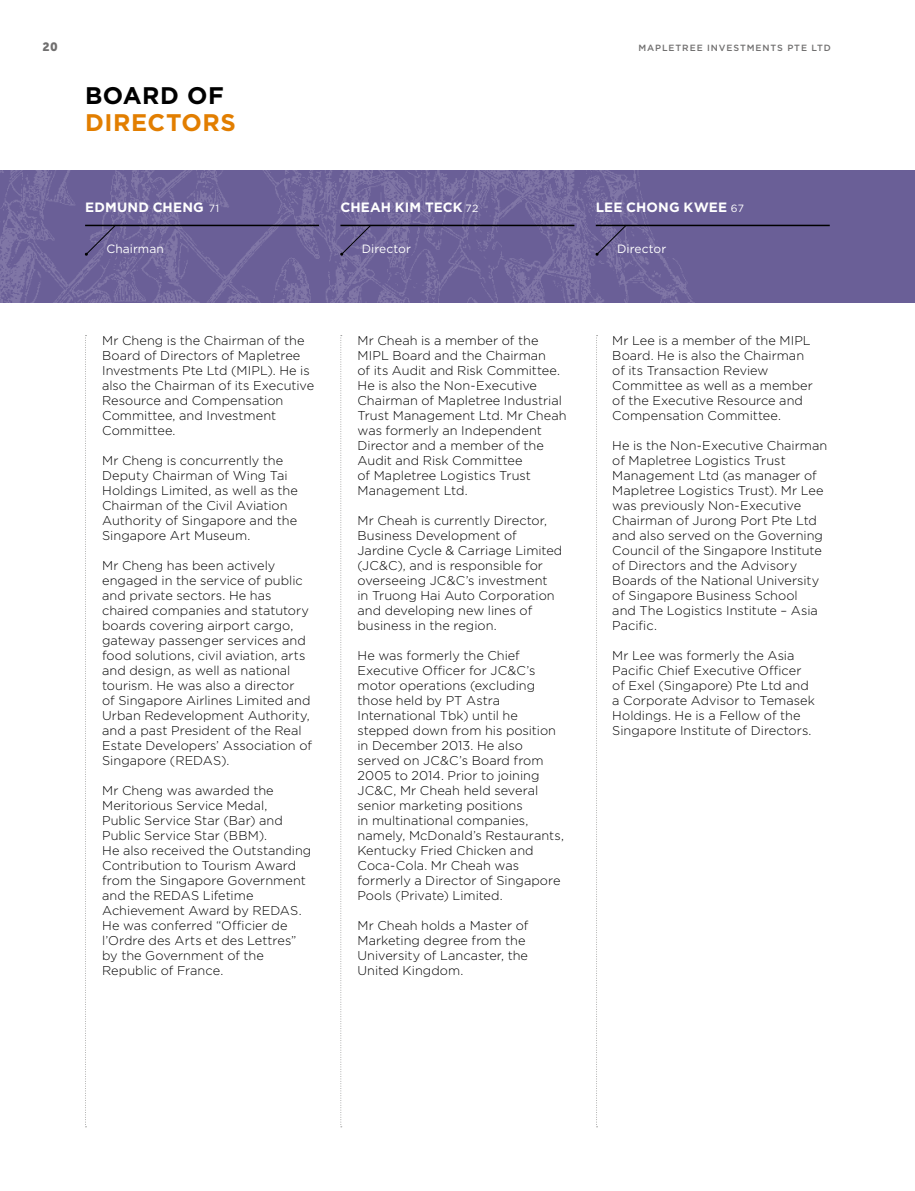
<style>
.page{position:relative;width:915px;height:1191px;background:#fff}
.page>*{position:absolute;margin:0;border:0;box-sizing:border-box;transform-origin:0 0}
.t1{font:700 24px "Gotham";letter-spacing:.02em;color:#e27e00}
.t2{font:700 24px "Gotham";letter-spacing:.02em;color:#000}
.t3{font:700 13.5px "Gotham";letter-spacing:.01em;color:#fff}
.t4{font:300 12.75px/15px "Gotham";color:#000}
.t5{font:12px "Gotham";letter-spacing:.01em;color:#fff}
.t6{font:12px "Museo Sans 900";color:#706f6f}
.t7{font:500 9px "Gotham";letter-spacing:.1em;color:#706f6f}
.s1{font-weight:400;font-size:10.5px}
</style>
<div class="page">
<img style="left:0;top:170px;width:914px;height:132px">
<svg style="left:340px;top:335px;width:2px;height:792px"></svg>
<svg style="left:596px;top:335px;width:1px;height:792px"></svg>
<svg style="left:85px;top:335px;width:1px;height:792px"></svg>
<hr style="left:85px;top:225px;width:234px;height:1px;background:#000">
<svg style="left:85px;top:224px;width:31px;height:32px"></svg>
<hr style="left:595px;top:225px;width:234px;height:1px;background:#000">
<svg style="left:595px;top:224px;width:32px;height:32px"></svg>
<hr style="left:340px;top:225px;width:234px;height:1px;background:#000">
<svg style="left:340px;top:224px;width:32px;height:32px"></svg>
<p class="t6" style="left:43px;top:40px;width:17px">20</p>
<p class="t7" style="left:638px;top:42px;width:194px">MAPLETREE INVESTMENTS PTE LTD</p>
<h1 class="t2" style="left:85px;top:80px;width:140px">BOARD OF</h1>
<h1 class="t1" style="left:85px;top:107px;width:152px">DIRECTORS</h1>
<p class="t3" style="left:85px;top:198px;width:136px">EDMUND CHENG <span class="s1">71</span></p>
<p class="t5" style="left:106px;top:241px;width:59px">Chairman</p>
<p class="t3" style="left:340px;top:198px;width:139px">CHEAH KIM TECK <span class="s1">72</span></p>
<p class="t5" style="left:361px;top:241px;width:51px">Director</p>
<p class="t3" style="left:595px;top:198px;width:150px">LEE CHONG KWEE <span class="s1">67</span></p>
<p class="t5" style="left:617px;top:241px;width:51px">Director</p>
<p class="t4" style="left:102px;top:333px;width:213px">Mr Cheng is the Chairman of the<br>Board of Directors of Mapletree<br>Investments Pte Ltd (MIPL). He is also the Chairman of its Executive<br>Resource and Compensation<br>Committee, and Investment<br>Committee.</p>
<p class="t4" style="left:102px;top:453px;width:197px">Mr Cheng is concurrently the<br>Deputy Chairman of Wing Tai<br>Holdings Limited, as well as the<br>Chairman of the Civil Aviation<br>Authority of Singapore and the<br>Singapore Art Museum.</p>
<p class="t4" style="left:102px;top:558px;width:211px">Mr Cheng has been actively engaged in the service of public and private sectors. He has chaired companies and statutory boards covering airport cargo, gateway passenger services and food solutions, civil aviation, arts and design, as well as national tourism. He was also a director<br>of Singapore Airlines Limited and<br>Urban Redevelopment Authority, and a past President of the Real<br>Estate Developers’ Association of<br>Singapore (REDAS).</p>
<p class="t4" style="left:102px;top:783px;width:211px">Mr Cheng was awarded the<br>Meritorious Service Medal,<br>Public Service Star (Bar) and<br>Public Service Star (BBM).<br>He also received the Outstanding<br>Contribution to Tourism Award from the Singapore Government and the REDAS Lifetime<br>Achievement Award by REDAS.<br>He was conferred “Officier de l’Ordre des Arts et des Lettres” by the Government of the<br>Republic of France.</p>
<p class="t4" style="left:357px;top:333px;width:210px">Mr Cheah is a member of the<br>MIPL Board and the Chairman<br>of its Audit and Risk Committee.<br>He is also the Non-Executive<br>Chairman of Mapletree Industrial<br>Trust Management Ltd. Mr Cheah was formerly an Independent<br>Director and a member of the<br>Audit and Risk Committee<br>of Mapletree Logistics Trust<br>Management Ltd.</p>
<p class="t4" style="left:357px;top:513px;width:206px">Mr Cheah is currently Director,<br>Business Development of<br>Jardine Cycle &amp; Carriage Limited (JC&amp;C), and is responsible for overseeing JC&amp;C’s investment<br>in Truong Hai Auto Corporation and developing new lines of business in the region.</p>
<p class="t4" style="left:357px;top:648px;width:208px">He was formerly the Chief<br>Executive Officer for JC&amp;C’s motor operations (excluding those held by PT Astra<br>International Tbk) until he stepped down from his position in December 2013. He also served on JC&amp;C’s Board from<br>2005 to 2014. Prior to joining<br>JC&amp;C, Mr Cheah held several senior marketing positions<br>in multinational companies, namely, McDonald’s Restaurants,<br>Kentucky Fried Chicken and<br>Coca-Cola. Mr Cheah was formerly a Director of Singapore<br>Pools (Private) Limited.</p>
<p class="t4" style="left:357px;top:918px;width:172px">Mr Cheah holds a Master of<br>Marketing degree from the<br>University of Lancaster, the<br>United Kingdom.</p>
<p class="t4" style="left:612px;top:333px;width:202px">Mr Lee is a member of the MIPL<br>Board. He is also the Chairman of its Transaction Review<br>Committee as well as a member of the Executive Resource and<br>Compensation Committee.</p>
<p class="t4" style="left:612px;top:438px;width:216px">He is the Non-Executive Chairman of Mapletree Logistics Trust<br>Management Ltd (as manager of<br>Mapletree Logistics Trust). Mr Lee was previously Non-Executive<br>Chairman of Jurong Port Pte Ltd and also served on the Governing<br>Council of the Singapore Institute of Directors and the Advisory<br>Boards of the National University of Singapore Business School<br>and The Logistics Institute – Asia<br>Pacific.</p>
<p class="t4" style="left:612px;top:648px;width:204px">Mr Lee was formerly the Asia<br>Pacific Chief Executive Officer of Exel (Singapore) Pte Ltd and a Corporate Advisor to Temasek<br>Holdings. He is a Fellow of the<br>Singapore Institute of Directors.</p>
</div>
